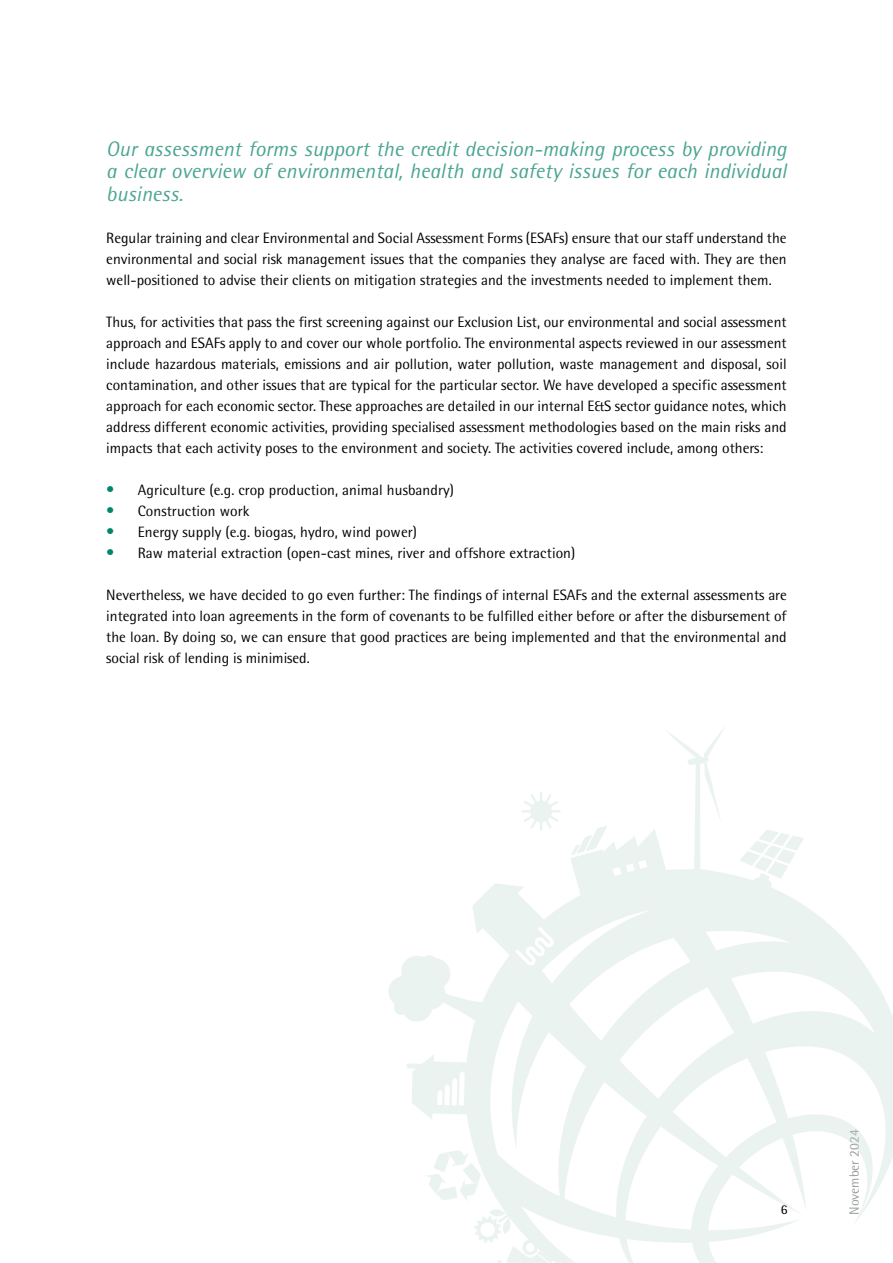
<style>
.page{position:relative;width:893px;height:1263px;background:#fff}
.page>*{position:absolute;margin:0;border:0;box-sizing:border-box;transform-origin:0 0}
.t1{font:italic 21px/22.5px "Rotis Semi Sans";letter-spacing:.005em;color:#4ba592;text-align:justify}
.t2{font:15px/21px "Rotis Semi Sans";color:#000;text-align:justify}
.t3{font:13.5px "Rotis Semi Sans";color:#9c9d9d}
.t4{font:13.5px "Rotis Semi Sans";color:#000}
.s1{font-size:16.5px;color:#008669}
</style>
<div class="page">
<svg style="left:388px;top:727px;width:505px;height:536px"></svg>
<svg style="left:425px;top:1150px;width:56px;height:52px"></svg>
<svg style="left:739px;top:829px;width:65px;height:59px"></svg>
<h1 class="t1" style="left:106px;top:137px;width:682px">Our assessment forms support the credit decision-making process by providing a clear overview of environmental, health and safety issues for each individual business.</h1>
<p class="t2" style="left:106px;top:227px;width:682px">Regular training and clear Environmental and Social Assessment Forms (ESAFs) ensure that our staff understand the environmental and social risk management issues that the companies they analyse are faced with. They are then well-positioned to advise their clients on mitigation strategies and the investments needed to implement them.</p>
<p class="t2" style="left:106px;top:311px;width:682px">Thus, for activities that pass the first screening against our Exclusion List, our environmental and social assessment approach and ESAFs apply to and cover our whole portfolio. The environmental aspects reviewed in our assessment include hazardous materials, emissions and air pollution, water pollution, waste management and disposal, soil contamination, and other issues that are typical for the particular sector. We have developed a specific assessment approach for each economic sector. These approaches are detailed in our internal E&amp;S sector guidance notes, which address different economic activities, providing specialised assessment methodologies based on the main risks and impacts that each activity poses to the environment and society. The activities covered include, among others:</p>
<p class="t2" style="left:106px;top:479px;width:349px"><span class="s1">•</span> Agriculture (e.g. crop production, animal husbandry)</p>
<p class="t2" style="left:106px;top:500px;width:145px"><span class="s1">•</span> Construction work</p>
<p class="t2" style="left:106px;top:521px;width:312px"><span class="s1">•</span> Energy supply (e.g. biogas, hydro, wind power)</p>
<p class="t2" style="left:106px;top:542px;width:470px"><span class="s1">•</span> Raw material extraction (open-cast mines, river and offshore extraction)</p>
<p class="t2" style="left:106px;top:584px;width:682px">Nevertheless, we have decided to go even further: The findings of internal ESAFs and the external assessments are integrated into loan agreements in the form of covenants to be fulfilled either before or after the disbursement of the loan. By doing so, we can ensure that good practices are being implemented and that the environmental and social risk of lending is minimised.</p>
<p class="t4" style="left:781px;top:1202px;width:8px">6</p>
<p class="t3" style="left:846px;top:1215px;width:87px;rotate:-90deg">November 2024</p>
</div>
